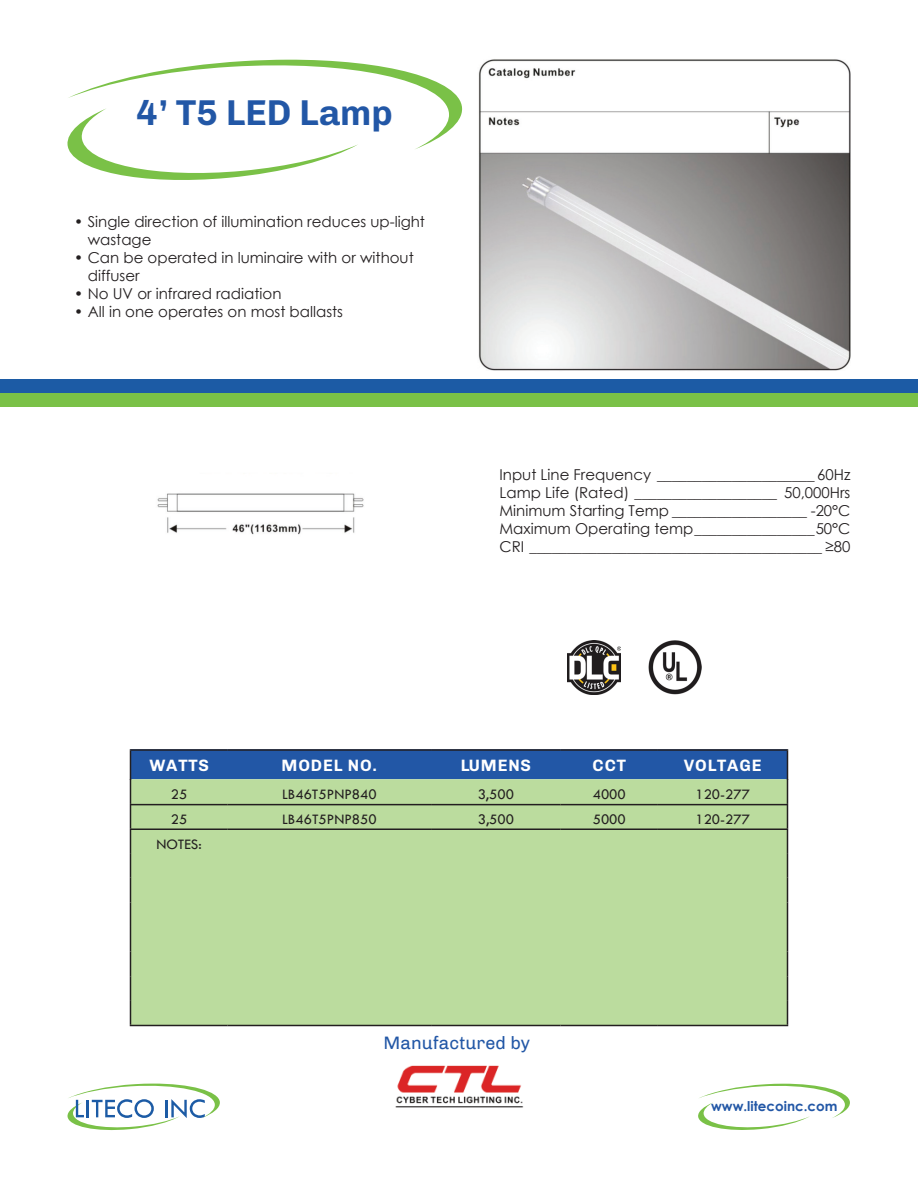
<style>
.page{position:relative;width:918px;height:1188px;background:#fff}
.page>*{position:absolute;margin:0;border:0;box-sizing:border-box;transform-origin:0 0}
.t1{font:700 36px "Chivo";color:#2257a6}
.t2{font:18px "Chivo";color:#2257a6}
.t3{font:700 16.5px "Chivo";letter-spacing:.05em;color:#fff}
.t4{font:15px/18px "Century Gothic";color:#231f20}
.t5{font:15px "Tw Cen";color:#231f20}
.t6{font:700 13.5px "Century Gothic";color:#2257a6}
</style>
<div class="page">
<svg style="left:68px;top:1083px;width:152px;height:48px"></svg>
<svg style="left:698px;top:1084px;width:152px;height:46px"></svg>
<div style="left:0;top:393px;width:918px;height:13px;background:#7ac147"></div>
<div style="left:0;top:380px;width:918px;height:13px;background:#1c5ba5"></div>
<img style="left:395px;top:1065px;width:129px;height:43px">
<svg style="left:68px;top:59px;width:395px;height:121px"></svg>
<hr style="left:130px;top:1025px;width:98px;height:1px;background:#231f20">
<hr style="left:228px;top:1025px;width:203px;height:1px;background:#231f20">
<hr style="left:431px;top:1025px;width:130px;height:1px;background:#231f20">
<hr style="left:561px;top:1025px;width:97px;height:1px;background:#231f20">
<hr style="left:658px;top:1025px;width:130px;height:1px;background:#231f20">
<img style="left:567px;top:641px;width:54px;height:54px">
<img style="left:648px;top:641px;width:54px;height:54px">
<img style="left:157px;top:493px;width:207px;height:42px">
<img style="left:478px;top:59px;width:372px;height:312px">
<svg style="left:130px;top:749px;width:658px;height:276px;background:#a8ca9c"></svg>
<hr style="left:130px;top:804px;width:98px;height:1px;background:#231f20">
<hr style="left:228px;top:804px;width:203px;height:1px;background:#231f20">
<hr style="left:431px;top:804px;width:130px;height:1px;background:#231f20">
<hr style="left:561px;top:804px;width:97px;height:1px;background:#231f20">
<hr style="left:658px;top:804px;width:130px;height:1px;background:#231f20">
<h1 class="t1" style="left:136px;top:92px;width:258px">4’ T5 LED Lamp</h1>
<p class="t4" style="left:88px;top:213px;width:339px;text-indent:-14px">• Single direction of illumination reduces up-light wastage</p>
<p class="t4" style="left:88px;top:249px;width:328px;text-indent:-14px">• Can be operated in luminaire with or without diffuser</p>
<p class="t4" style="left:74px;top:285px;width:209px">• No UV or infrared radiation</p>
<p class="t4" style="left:74px;top:303px;width:270px">• All in one operates on most ballasts</p>
<p class="t4" style="left:500px;top:465px;width:353px;text-align:justify">Input Line Frequency _____________________ 60Hz Lamp Life (Rated) ___________________ 50,000Hrs Minimum Starting Temp __________________ -20°C Maximum Operating temp________________50°C CRI _______________________________________ ≥80</p>
<p class="t3" style="left:149px;top:755px;width:61px">WATTS</p>
<p class="t3" style="left:282px;top:755px;width:97px">MODEL NO.</p>
<p class="t3" style="left:461px;top:755px;width:72px">LUMENS</p>
<p class="t3" style="left:593px;top:755px;width:35px">CCT</p>
<p class="t3" style="left:684px;top:755px;width:79px">VOLTAGE</p>
<p class="t5" style="left:171px;top:786px;width:18px">25</p>
<p class="t5" style="left:282px;top:786px;width:96px">LB46T5PNP840</p>
<p class="t5" style="left:478px;top:786px;width:38px">3,500</p>
<p class="t5" style="left:593px;top:786px;width:35px">4000</p>
<p class="t5" style="left:695px;top:786px;width:56px">120-277</p>
<p class="t5" style="left:171px;top:810px;width:18px">25</p>
<p class="t5" style="left:282px;top:810px;width:96px">LB46T5PNP850</p>
<p class="t5" style="left:478px;top:810px;width:38px">3,500</p>
<p class="t5" style="left:593px;top:810px;width:35px">5000</p>
<p class="t5" style="left:695px;top:810px;width:56px">120-277</p>
<p class="t5" style="left:157px;top:835px;width:47px">NOTES:</p>
<p class="t2" style="left:384px;top:1032px;width:148px">Manufactured by</p>
<p class="t6" style="left:711px;top:1096px;width:128px">www.litecoinc.com</p>
</div>
